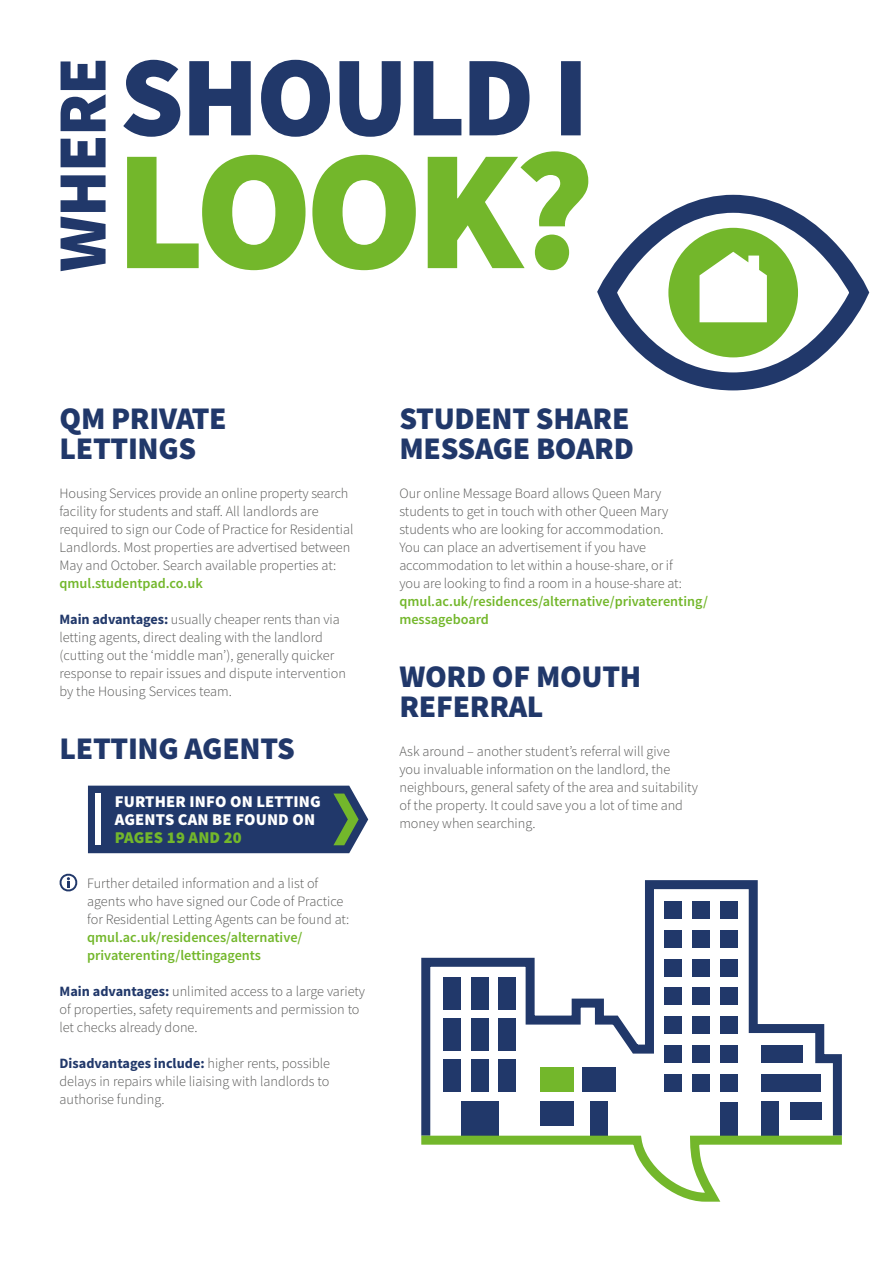
<style>
.page{position:relative;width:893px;height:1263px;background:#fff}
.page>*{position:absolute;margin:0;border:0;box-sizing:border-box;transform-origin:0 0}
.t1{font:900 31.5px/30px "Source Sans Pro";letter-spacing:-.01em;color:#21386a}
.t2{font:900 16.5px/18px "Source Sans Pro";letter-spacing:.01em;color:#fff}
.t3{font:900 16.5px "Source Sans Pro";letter-spacing:.01em;color:#73b72b}
.t4{font:300 14.25px/18px "Source Sans Pro";color:#575756}
.t5{font:600 14.25px/18px "Source Sans Pro";color:#73b72b}
.s1{font-weight:700;color:#21386a}
</style>
<div class="page">
<svg style="left:88px;top:786px;width:280px;height:67px;background:#2b426d"></svg>
<div style="left:95px;top:793px;width:5px;height:52px;background:#fff"></div>
<svg style="left:59px;top:873px;width:19px;height:18px"></svg>
<svg style="left:421px;top:880px;width:421px;height:251px"></svg>
<div style="left:720px;top:901px;width:18px;height:18px;background:#21386a"></div>
<div style="left:692px;top:901px;width:18px;height:18px;background:#21386a"></div>
<div style="left:664px;top:901px;width:18px;height:18px;background:#21386a"></div>
<div style="left:720px;top:930px;width:18px;height:18px;background:#21386a"></div>
<div style="left:692px;top:930px;width:18px;height:18px;background:#21386a"></div>
<div style="left:664px;top:930px;width:18px;height:18px;background:#21386a"></div>
<div style="left:720px;top:959px;width:18px;height:18px;background:#21386a"></div>
<div style="left:692px;top:959px;width:18px;height:18px;background:#21386a"></div>
<div style="left:664px;top:959px;width:18px;height:18px;background:#21386a"></div>
<div style="left:720px;top:987px;width:18px;height:18px;background:#21386a"></div>
<div style="left:692px;top:987px;width:18px;height:18px;background:#21386a"></div>
<div style="left:664px;top:987px;width:18px;height:18px;background:#21386a"></div>
<div style="left:720px;top:1016px;width:18px;height:18px;background:#21386a"></div>
<div style="left:692px;top:1016px;width:18px;height:18px;background:#21386a"></div>
<div style="left:664px;top:1016px;width:18px;height:18px;background:#21386a"></div>
<div style="left:498px;top:1059px;width:18px;height:32px;background:#21386a"></div>
<div style="left:471px;top:1059px;width:17px;height:32px;background:#21386a"></div>
<div style="left:443px;top:1059px;width:18px;height:32px;background:#21386a"></div>
<div style="left:498px;top:1018px;width:18px;height:32px;background:#21386a"></div>
<div style="left:471px;top:1018px;width:17px;height:32px;background:#21386a"></div>
<div style="left:443px;top:1018px;width:18px;height:32px;background:#21386a"></div>
<div style="left:498px;top:978px;width:18px;height:32px;background:#21386a"></div>
<div style="left:471px;top:978px;width:17px;height:32px;background:#21386a"></div>
<div style="left:443px;top:978px;width:18px;height:32px;background:#21386a"></div>
<div style="left:720px;top:1045px;width:18px;height:18px;background:#21386a"></div>
<div style="left:692px;top:1045px;width:18px;height:18px;background:#21386a"></div>
<div style="left:664px;top:1045px;width:18px;height:18px;background:#21386a"></div>
<div style="left:720px;top:1073px;width:18px;height:18px;background:#21386a"></div>
<div style="left:692px;top:1073px;width:18px;height:18px;background:#21386a"></div>
<div style="left:664px;top:1073px;width:18px;height:18px;background:#21386a"></div>
<div style="left:582px;top:1067px;width:33px;height:24px;background:#21386a"></div>
<div style="left:540px;top:1067px;width:33px;height:24px;background:#73b72b"></div>
<div style="left:540px;top:1102px;width:33px;height:24px;background:#21386a"></div>
<div style="left:720px;top:1102px;width:18px;height:34px;background:#21386a"></div>
<div style="left:590px;top:1102px;width:18px;height:38px;background:#21386a"></div>
<div style="left:461px;top:1102px;width:37px;height:38px;background:#21386a"></div>
<div style="left:761px;top:1102px;width:18px;height:38px;background:#21386a"></div>
<div style="left:761px;top:1073px;width:60px;height:18px;background:#21386a"></div>
<div style="left:790px;top:1102px;width:31px;height:17px;background:#21386a"></div>
<div style="left:761px;top:1045px;width:42px;height:18px;background:#21386a"></div>
<svg style="left:597px;top:194px;width:273px;height:197px"></svg>
<div style="left:668px;top:228px;width:130px;height:129px;background:#73b72b;border-radius:50%"></div>
<svg style="left:699px;top:252px;width:68px;height:70px;background:#eaf4df"></svg>
<svg style="left:421px;top:1131px;width:421px;height:71px"></svg>
<svg style="left:61px;top:61px;width:45px;height:210px"></svg>
<svg style="left:123px;top:60px;width:458px;height:77px"></svg>
<svg style="left:127px;top:151px;width:461px;height:119px;fill:#73b72b"></svg>
<h1 class="t1" style="left:60px;top:403px;width:169px">QM PRIVATE<br>LETTINGS</h1>
<p class="t4" style="left:60px;top:484px;width:296px">Housing Services provide an online property search facility for students and staff. All landlords are required to sign our Code of Practice for Residential Landlords. Most properties are advertised between May and October. Search available properties at:</p>
<p class="t5" style="left:60px;top:574px;width:145px">qmul.studentpad.co.uk</p>
<p class="t4" style="left:60px;top:610px;width:288px"><span class="s1">Main advantages:</span> usually cheaper rents than via letting agents, direct dealing with the landlord (cutting out the ‘middle man’), generally quicker response to repair issues and dispute intervention by the Housing Services team.</p>
<h1 class="t1" style="left:60px;top:733px;width:237px">LETTING AGENTS</h1>
<p class="t2" style="left:115px;top:792px;width:208px">FURTHER INFO ON LETTING<br>AGENTS CAN BE FOUND ON</p>
<p class="t3" style="left:115px;top:826px;width:128px">PAGES 19 AND 20</p>
<p class="t4" style="left:87px;top:874px;width:264px">Further detailed information and a list of agents who have signed our Code of Practice for Residential Letting Agents can be found at:</p>
<p class="t5" style="left:87px;top:928px;width:217px">qmul.ac.uk/residences/alternative/ privaterenting/lettingagents</p>
<p class="t4" style="left:60px;top:982px;width:307px"><span class="s1">Main advantages:</span> unlimited access to a large variety of properties, safety requirements and permission to let checks already done.</p>
<p class="t4" style="left:60px;top:1054px;width:272px;text-align:justify"><span class="s1">Disadvantages include:</span> higher rents, possible delays in repairs while liaising with landlords to authorise funding.</p>
<h1 class="t1" style="left:399px;top:403px;width:236px">STUDENT SHARE<br>MESSAGE BOARD</h1>
<p class="t4" style="left:399px;top:484px;width:284px">Our online Message Board allows Queen Mary students to get in touch with other Queen Mary students who are looking for accommodation.<br>You can place an advertisement if you have accommodation to let within a house-share, or if you are looking to find a room in a house-share at:</p>
<p class="t5" style="left:399px;top:592px;width:310px">qmul.ac.uk/residences/alternative/privaterenting/ messageboard</p>
<h1 class="t1" style="left:399px;top:661px;width:243px">WORD OF MOUTH<br>REFERRAL</h1>
<p class="t4" style="left:399px;top:742px;width:300px">Ask around – another student’s referral will give<br>you invaluable information on the landlord, the neighbours, general safety of the area and suitability of the property. It could save you a lot of time and money when searching.</p>
</div>
